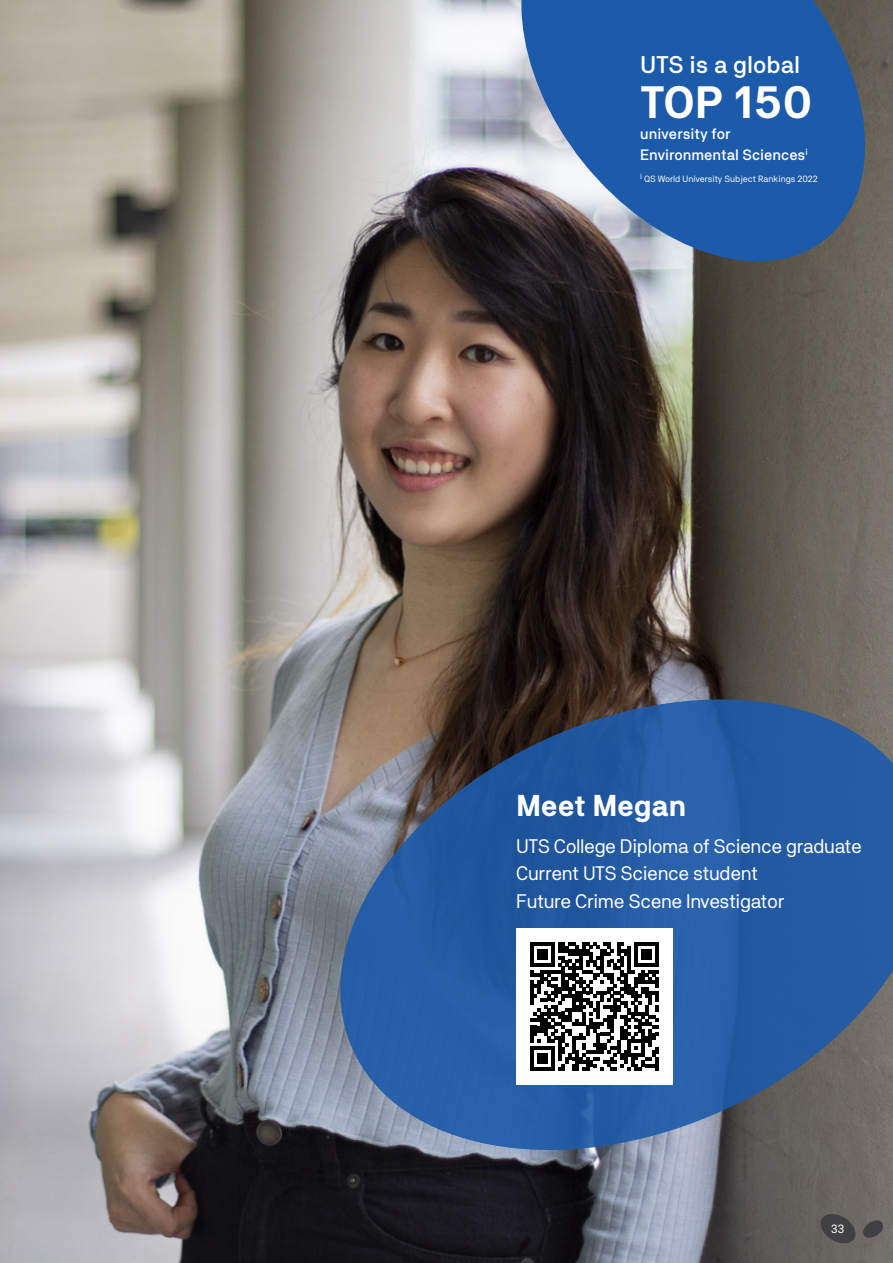
<style>
.page{position:relative;width:893px;height:1263px;background:#fff}
.page>*{position:absolute;margin:0;border:0;box-sizing:border-box;transform-origin:0 0}
.t1{font:700 45px "NB Akademie Std";color:#fff}
.t2{font:700 30px "NB Akademie Std";letter-spacing:-.015em;color:#fff}
.t3{font:500 24px "NB Akademie Std";color:#fff}
.t4{font:19.5px/27.6px "NB Akademie Std";letter-spacing:-.02em;color:#fff}
.t5{font:500 15px/21px "NB Akademie Std";color:#fff}
.t6{font:12px "NB Akademie Std";color:#fff}
.t7{font:9px "NB Akademie Std";color:#fff}
</style>
<div class="page">
<img style="left:0;top:0;width:893px;height:1263px">
<svg style="left:500px;top:0;width:386px;height:288px;background:#406698"></svg>
<svg style="left:307px;top:668px;width:586px;height:513px;background:#3f5f8c"></svg>
<div style="left:516px;top:928px;width:157px;height:157px;background:#fff"></div>
<svg style="left:530px;top:942px;width:129px;height:129px"></svg>
<hr style="left:655px;top:1057px;width:4px;height:14px;background:#000">
<svg style="left:818px;top:1212px;width:66px;height:33px;background:#585654"></svg>
<p class="t3" style="left:640px;top:51px;width:162px">UTS is a global</p>
<h1 class="t1" style="left:640px;top:77px;width:174px">TOP 150</h1>
<p class="t5" style="left:640px;top:123px;width:169px">university for<br>Environmental Sciences<sup>i</sup></p>
<p class="t7" style="left:640px;top:173px;width:179px"><sup>i</sup> QS World University Subject Rankings 2022</p>
<h2 class="t2" style="left:516px;top:789px;width:172px">Meet Megan</h2>
<p class="t4" style="left:516px;top:832px;width:347px">UTS College Diploma of Science graduate<br>Current UTS Science student<br>Future Crime Scene Investigator</p>
<p class="t6" style="left:831px;top:1221px;width:15px">33</p>
</div>
